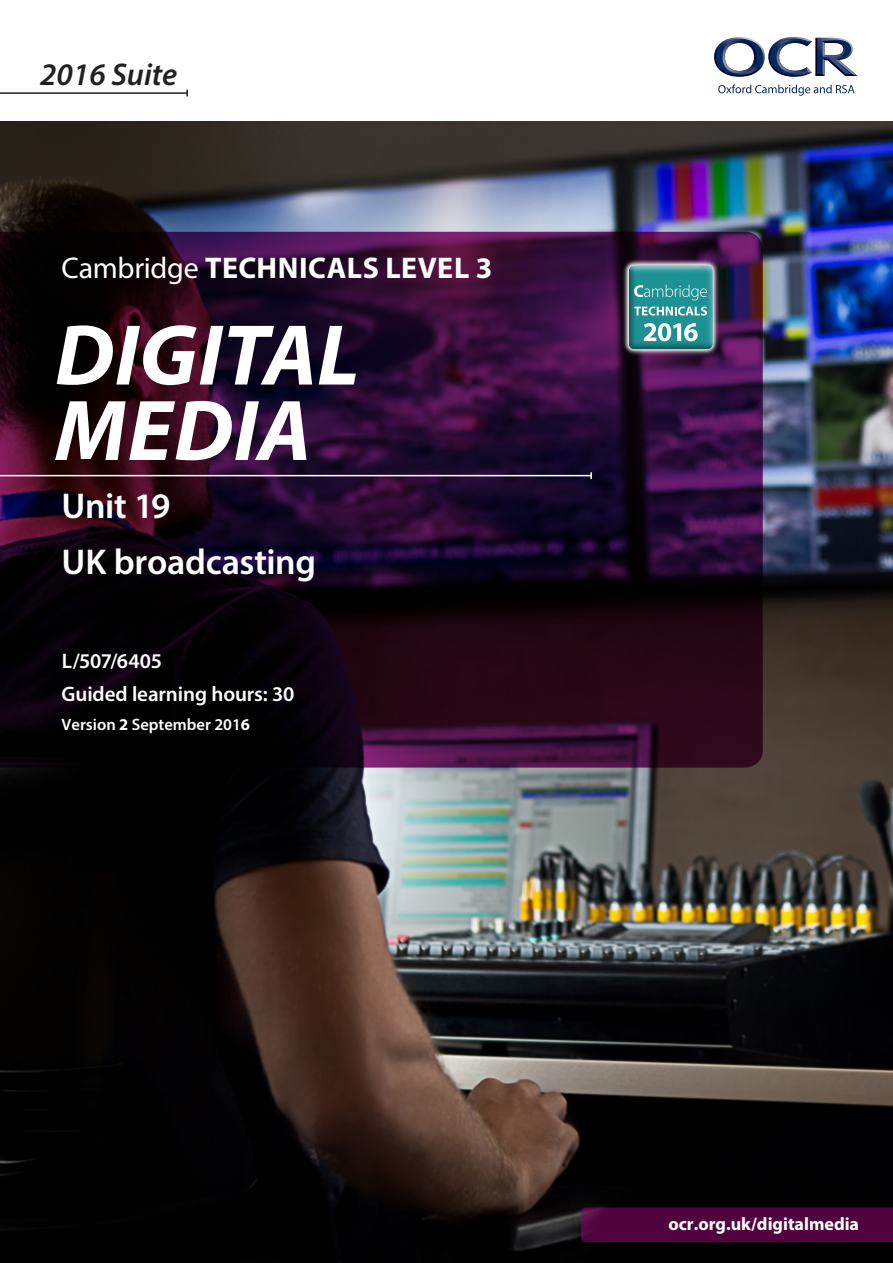
<style>
.page{position:relative;width:893px;height:1263px;background:#fff}
.page>*{position:absolute;margin:0;border:0;box-sizing:border-box;transform-origin:0 0}
.SUBJECT{font:italic 700 87px/75.4px "Myriad Pro";letter-spacing:.005em;color:#fff}
.Body{font:600 36px "Myriad Pro";letter-spacing:-.01em;color:#fff}
.t1{font:italic 600 31.5px "Myriad Pro";color:#231f20}
.SUBJECT-2{font:700 30px "Myriad Pro";letter-spacing:.015em;color:#fff}
.Body-2{font:600 21px/33px "Myriad Pro";letter-spacing:-.005em;color:#fff}
.Body-3{font:700 18px "Myriad Pro";color:#fff}
.Body-4{font:600 16.5px "Myriad Pro";color:#fff}
.s1{font-weight:400}
.s2{font-weight:700}
</style>
<div class="page">
<img style="left:0;top:121px;width:893px;height:1142px">
<svg style="left:0;top:232px;width:763px;height:535px;background:#200821"></svg>
<img style="left:620px;top:256px;width:102px;height:102px">
<img style="left:623px;top:260px;width:96px;height:96px">
<svg style="left:629px;top:265px;width:84px;height:84px;background:#44a0a1"></svg>
<svg style="left:714px;top:37px;width:144px;height:40px"></svg>
<svg style="left:718px;top:84px;width:137px;height:12px"></svg>
<hr style="left:0;top:92px;width:187px;height:2px;background:#231f20">
<svg style="left:186px;top:90px;width:2px;height:6px"></svg>
<hr style="left:0;top:475px;width:591px;height:1px;background:#fff">
<svg style="left:590px;top:472px;width:2px;height:7px"></svg>
<div style="left:581px;top:1207px;width:312px;height:35px;background:#510340"></div>
<p class="t1" style="left:40px;top:54px;width:139px">2016 Suite</p>
<h4 class="SUBJECT-2" style="left:62px;top:249px;width:432px"><span class="s1">Cambridge</span> TECHNICALS LEVEL 3</h4>
<h4 class="SUBJECT" style="left:55px;top:315px;width:306px">DIGITAL<br>MEDIA</h4>
<h5 class="Body" style="left:62px;top:483px;width:110px">Unit 19</h5>
<h5 class="Body" style="left:62px;top:539px;width:256px">UK broadcasting</h5>
<h5 class="Body-2" style="left:62px;top:643px;width:234px">L/507/6405<br>Guided learning hours: 30</h5>
<h5 class="Body-4" style="left:62px;top:714px;width:190px">Version <span class="s2">2</span> September 201<span class="s2">6</span></h5>
<h5 class="Body-3" style="left:668px;top:1212px;width:192px">ocr.org.uk/digitalmedia</h5>
</div>
